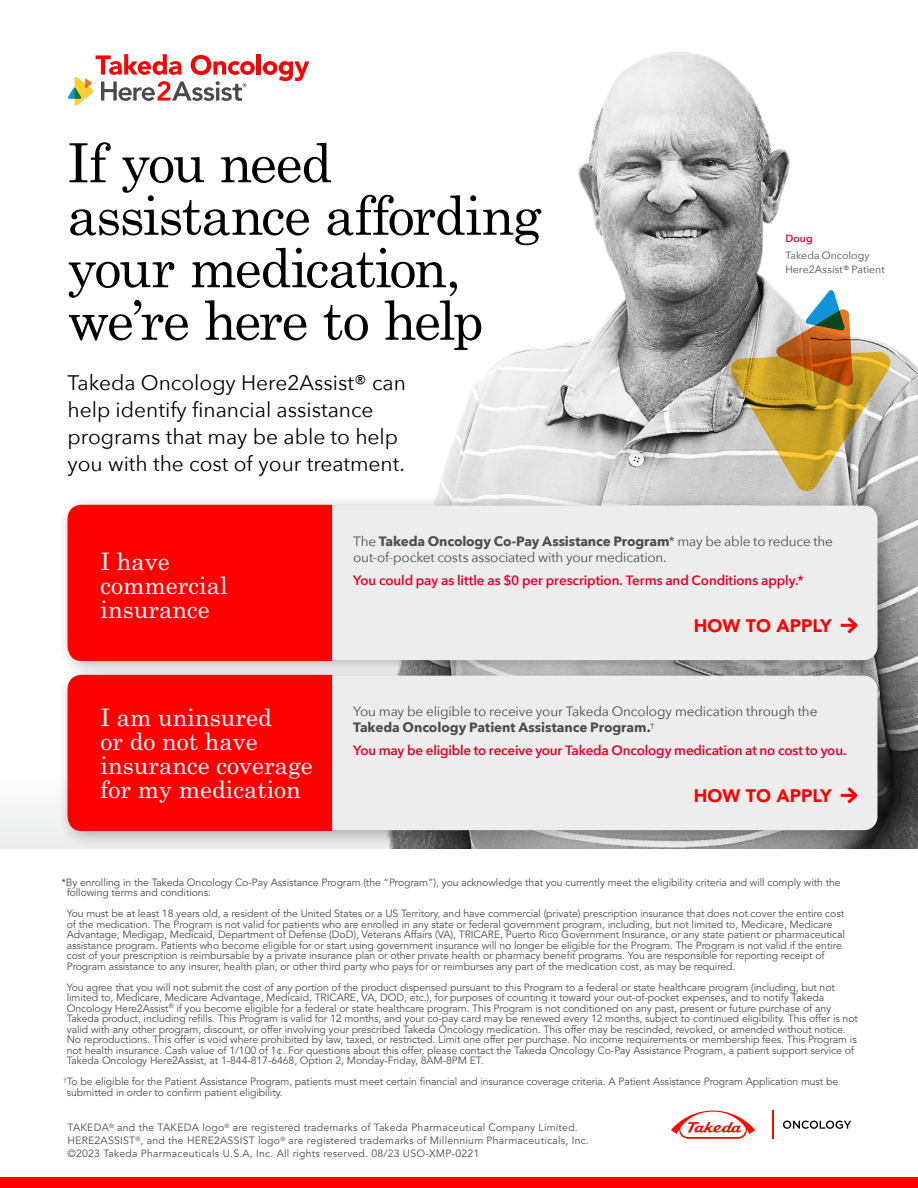
<style>
.page{position:relative;width:918px;height:1188px;background:#fff}
.page>*{position:absolute;margin:0;border:0;box-sizing:border-box;transform-origin:0 0}
.t1{font:54px/52.5px "Century Schoolbook Std";letter-spacing:-.03em;color:#000}
.t2{font:24px/24px "Century Schoolbook Std";color:#fff}
.t3{font:21px/27px "Avenir Next";color:#000}
.t4{font:900 18px "Avenir LT Std";color:#f00}
.t5{font:13.5px/16.2px "Avenir Next";letter-spacing:-.01em;color:#4d4d4f}
.t6{font:600 13.5px "Avenir Next";letter-spacing:-.015em;color:#ea002a}
.t7{font:10.5px/10.5px "Avenir LT Std";letter-spacing:-.01em;color:#4d4d4f}
.t8{font:10.5px/12.6px "Avenir LT Std";letter-spacing:.02em;color:#4d4d4f}
.t9{font:10.5px/13.5px "Avenir Next";color:#4d4d4f}
.t10{font:600 10.5px "Avenir Next";color:#ea002a}
.s1{font-weight:700}
</style>
<div class="page">
<svg style="left:783px;top:1121px;width:68px;height:8px"></svg>
<svg style="left:671px;top:1110px;width:85px;height:29px"></svg>
<hr style="left:772px;top:1111px;width:2px;height:28px;background:#e10">
<div style="left:0;top:810px;width:265px;height:39px;background:#eff0f0"></div>
<img style="left:265px;top:52px;width:653px;height:797px">
<svg style="left:725px;top:286px;width:193px;height:211px"></svg>
<div style="left:0;top:1178px;width:918px;height:10px;background:#f00"></div>
<hr style="left:257px;top:54px;width:4px;height:21px;background:#f00">
<svg style="left:263px;top:61px;width:46px;height:20px"></svg>
<svg style="left:68px;top:54px;width:187px;height:52px"></svg>
<div style="left:57px;top:494px;width:839px;height:184px;background:#000;opacity:.32"></div>
<div style="left:69px;top:506px;width:809px;height:154px;background:#ededed;border-radius:14px"></div>
<div style="left:68px;top:505px;width:264px;height:156px;background:#f00"></div>
<hr style="left:841px;top:624px;width:15px;height:3px;background:#f00">
<svg style="left:844px;top:617px;width:14px;height:17px"></svg>
<div style="left:57px;top:664px;width:839px;height:184px;background:#000;opacity:.32"></div>
<div style="left:69px;top:676px;width:809px;height:154px;background:#ededed;border-radius:14px"></div>
<div style="left:68px;top:675px;width:264px;height:156px;background:#f00"></div>
<hr style="left:841px;top:794px;width:15px;height:3px;background:#f00">
<svg style="left:844px;top:787px;width:14px;height:17px"></svg>
<h1 class="t1" style="left:68px;top:135px;width:476px">If you need assistance affording your medication, we’re here to help</h1>
<h3 class="t3" style="left:68px;top:368px;width:340px">Takeda Oncology Here2Assist® can help identify financial assistance programs that may be able to help you with the cost of your treatment.</h3>
<p class="t10" style="left:785px;top:230px;width:29px">Doug</p>
<p class="t9" style="left:785px;top:248px;width:101px">Takeda Oncology<br>Here2Assist® Patient</p>
<h2 class="t2" style="left:100px;top:549px;width:129px">I have commercial insurance</h2>
<p class="t5" style="left:353px;top:533px;width:481px">The <span class="s1">Takeda Oncology Co-Pay Assistance Program</span>* may be able to reduce the out-of-pocket costs associated with your medication.</p>
<p class="t6" style="left:353px;top:569px;width:452px">You could pay as little as $0 per prescription. Terms and Conditions apply.*</p>
<h3 class="t4" style="left:694px;top:615px;width:139px">HOW TO APPLY</h3>
<h2 class="t2" style="left:100px;top:705px;width:214px">I am uninsured<br>or do not have insurance coverage for my medication</h2>
<p class="t5" style="left:353px;top:703px;width:466px">You may be eligible to receive your Takeda Oncology medication through the<br><span class="s1">Takeda Oncology Patient Assistance Program.</span><sup>†</sup></p>
<p class="t6" style="left:353px;top:739px;width:495px">You may be eligible to receive your Takeda Oncology medication at no cost to you.</p>
<h3 class="t4" style="left:694px;top:785px;width:139px">HOW TO APPLY</h3>
<p class="t7" style="left:67px;top:877px;width:775px;text-indent:-5px">*By enrolling in the Takeda Oncology Co-Pay Assistance Program (the “Program”), you acknowledge that you currently meet the eligibility criteria and will comply with the following terms and conditions:</p>
<p class="t7" style="left:67px;top:909px;width:780px">You must be at least 18 years old, a resident of the United States or a US Territory, and have commercial (private) prescription insurance that does not cover the entire cost of the medication. The Program is not valid for patients who are enrolled in any state or federal government program, including, but not limited to, Medicare, Medicare Advantage, Medigap, Medicaid, Department of Defense (DoD), Veterans Affairs (VA), TRICARE, Puerto Rico Government Insurance, or any state patient or pharmaceutical assistance program. Patients who become eligible for or start using government insurance will no longer be eligible for the Program. The Program is not valid if the entire cost of your prescription is reimbursable by a private insurance plan or other private health or pharmacy benefit programs. You are responsible for reporting receipt of Program assistance to any insurer, health plan, or other third party who pays for or reimburses any part of the medication cost, as may be required.</p>
<p class="t7" style="left:67px;top:982px;width:793px">You agree that you will not submit the cost of any portion of the product dispensed pursuant to this Program to a federal or state healthcare program (including, but not limited to, Medicare, Medicare Advantage, Medicaid, TRICARE, VA, DOD, etc.), for purposes of counting it toward your out-of-pocket expenses, and to notify Takeda Oncology Here2Assist<sup>®</sup> if you become eligible for a federal or state healthcare program. This Program is not conditioned on any past, present or future purchase of any Takeda product, including refills. This Program is valid for 12 months, and your co-pay card may be renewed every 12 months, subject to continued eligibility. This offer is not valid with any other program, discount, or offer involving your prescribed Takeda Oncology medication. This offer may be rescinded, revoked, or amended without notice.<br>No reproductions. This offer is void where prohibited by law, taxed, or restricted. Limit one offer per purchase. No income requirements or membership fees. This Program is not health insurance. Cash value of 1/100 of 1¢. For questions about this offer, please contact the Takeda Oncology Co-Pay Assistance Program, a patient support service of Takeda Oncology Here2Assist, at 1-844-817-6468, Option 2, Monday-Friday, 8AM-8PM ET.</p>
<p class="t7" style="left:67px;top:1077px;width:773px;text-indent:-3px"><sup>†</sup>To be eligible for the Patient Assistance Program, patients must meet certain financial and insurance coverage criteria. A Patient Assistance Program Application must be submitted in order to confirm patient eligibility.</p>
<p class="t8" style="left:67px;top:1122px;width:523px">TAKEDA<sup>®</sup> and the TAKEDA logo<sup>®</sup> are registered trademarks of Takeda Pharmaceutical Company Limited.<br>HERE2ASSIST<sup>®</sup>, and the HERE2ASSIST logo<sup>®</sup> are registered trademarks of Millennium Pharmaceuticals, Inc. ©2023 Takeda Pharmaceuticals U.S.A, Inc. All rights reserved. 08/23 USO-XMP-0221</p>
</div>
